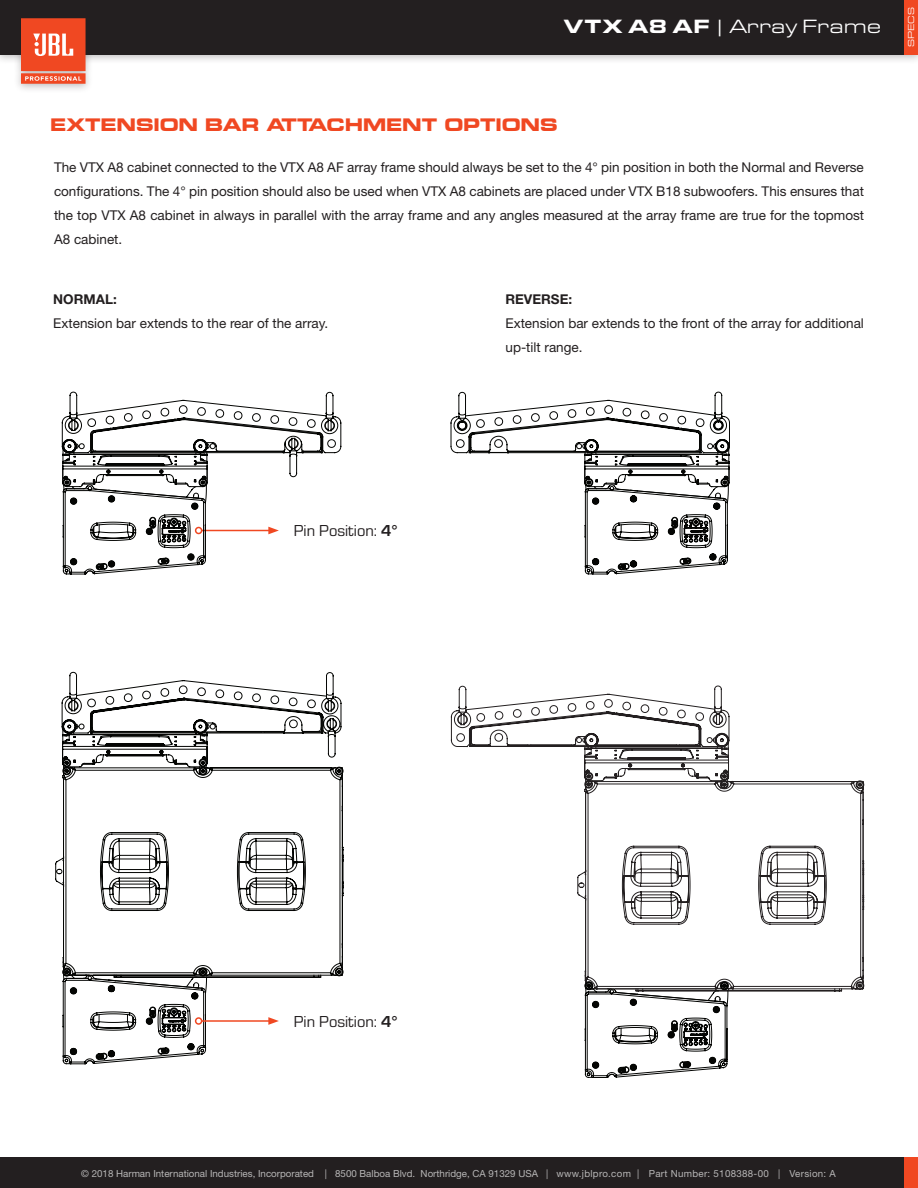
<style>
.page{position:relative;width:918px;height:1188px;background:#fff}
.page>*{position:absolute;margin:0;border:0;box-sizing:border-box;transform-origin:0 0}
.t1{font:19.95px "Eurostile Ext";letter-spacing:.005em;color:#fff}
.Titles{font:700 18px "Eddmond";color:#f04822}
.Specsheet_Descriptio{font:16.5px "Eurostile";color:#231f20}
.Description{font:13.5px/24px "Helvetica Neue";color:#231f20}
.Description-2{font:700 13.5px "Helvetica Neue";color:#231f20}
.t2{font:9.75px "Helvetica Neue";color:#b7b6b6}
.t3{font:9px "Eurostile Ext";color:#fff}
.s1{font-weight:900}
.s2{font-weight:700}
</style>
<div class="page">
<div style="left:0;top:0;width:918px;height:65px;background:#231f20;opacity:.3"></div>
<div style="left:0;top:0;width:918px;height:55px;background:#231f20"></div>
<div style="left:13px;top:12px;width:81px;height:82px;background:#231f20;opacity:.3"></div>
<svg style="left:21px;top:18px;width:65px;height:66px;background:#ee6444"></svg>
<div style="left:904px;top:0;width:14px;height:55px;background:#f04822"></div>
<div style="left:0;top:1157px;width:918px;height:31px;background:#231f20"></div>
<div style="left:904px;top:1157px;width:14px;height:31px;background:#f04822"></div>
<svg style="left:69px;top:392px;width:272px;height:62px"></svg>
<svg style="left:62px;top:413px;width:273px;height:162px"></svg>
<svg style="left:458px;top:392px;width:272px;height:93px"></svg>
<svg style="left:451px;top:411px;width:278px;height:74px"></svg>
<svg style="left:584px;top:448px;width:145px;height:127px"></svg>
<svg style="left:62px;top:680px;width:279px;height:21px"></svg>
<svg style="left:62px;top:701px;width:281px;height:361px"></svg>
<svg style="left:63px;top:968px;width:144px;height:97px"></svg>
<hr style="left:202px;top:1020px;width:69px;height:2px;background:#f04822">
<div style="left:195px;top:1017px;width:7px;height:8px;border:2px solid #f04822;border-radius:50%"></div>
<svg style="left:268px;top:1017px;width:11px;height:8px"></svg>
<svg style="left:458px;top:686px;width:406px;height:305px"></svg>
<svg style="left:451px;top:694px;width:278px;height:95px"></svg>
<svg style="left:585px;top:982px;width:144px;height:96px"></svg>
<h1 class="t1" style="left:563px;top:13px;width:319px"><span class="s1">VTX A8 AF</span> | Array Frame</h1>
<p class="t3" style="left:905px;top:47px;width:41px;rotate:-90deg">SPECS</p>
<p class="Titles" style="left:50px;top:113px;width:509px">EXTENSION BAR ATTACHMENT OPTIONS</p>
<p class="Description" style="left:54px;top:156px;width:812px;text-align:justify">The VTX A8 cabinet connected to the VTX A8 AF array frame should always be set to the 4° pin position in both the Normal and Reverse configurations. The 4° pin position should also be used when VTX A8 cabinets are placed under VTX B18 subwoofers. This ensures that the top VTX A8 cabinet in always in parallel with the array frame and any angles measured at the array frame are true for the topmost A8 cabinet.</p>
<p class="Description-2" style="left:53px;top:289px;width:65px">NORMAL:</p>
<p class="Description" style="left:53px;top:312px;width:277px">Extension bar extends to the rear of the array.</p>
<p class="Description-2" style="left:506px;top:289px;width:68px">REVERSE:</p>
<p class="Description" style="left:506px;top:312px;width:360px">Extension bar extends to the front of the array for additional up-tilt range.</p>
<p class="Specsheet_Descriptio" style="left:294px;top:520px;width:105px">Pin Position: <span class="s2">4°</span></p>
<p class="Specsheet_Descriptio" style="left:294px;top:1010px;width:105px">Pin Position: <span class="s2">4°</span></p>
<p class="t2" style="left:81px;top:1167px;width:756px">© 2018 Harman International Industries, Incorporated | 8500 Balboa Blvd. Northridge, CA 91329 USA | www.jblpro.com | Part Number: 5108388-00 | Version: A</p>
</div>
